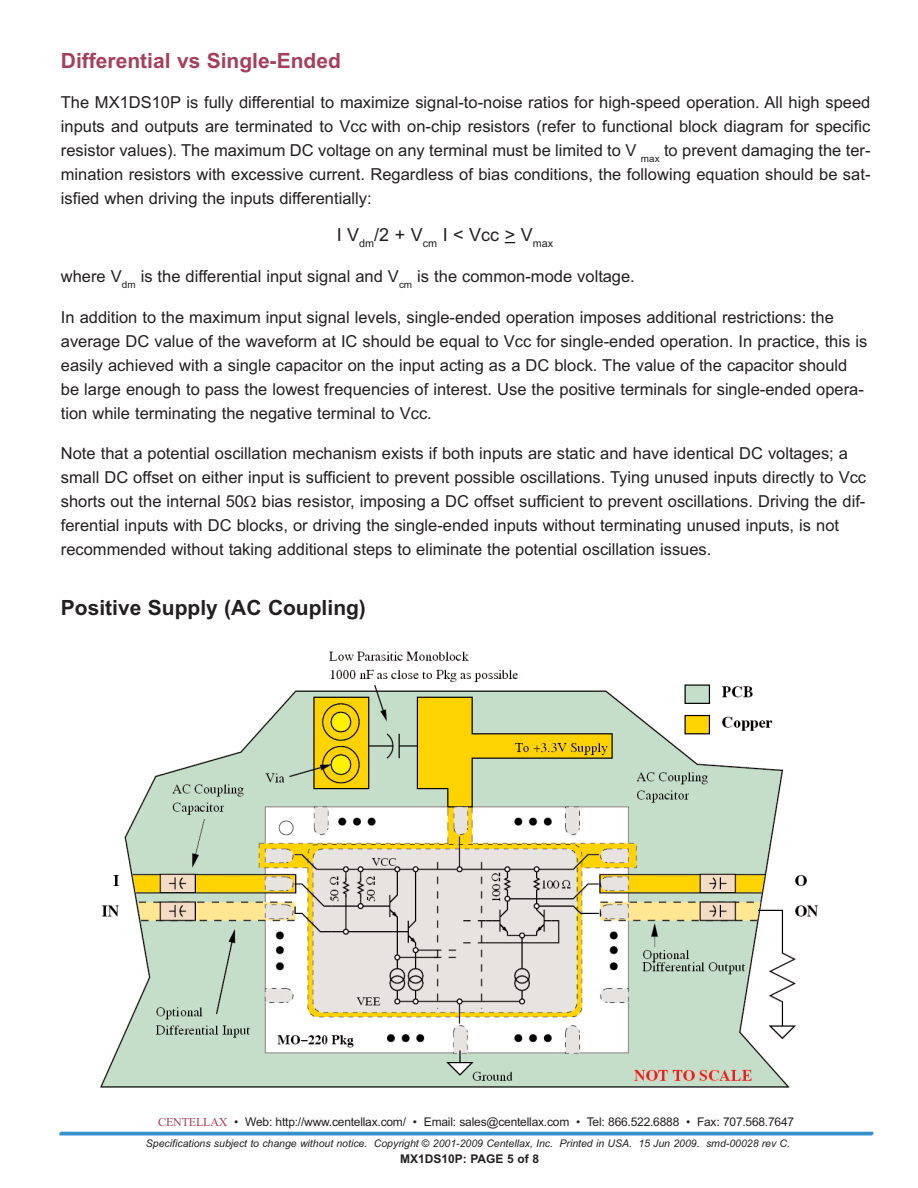
<style>
.page{position:relative;width:918px;height:1188px;background:#fff}
.page>*{position:absolute;margin:0;border:0;box-sizing:border-box;transform-origin:0 0}
.t1{font:700 21px "Arial";color:#a53f5c}
.t2{font:700 21px "Arial";color:#231f20}
.t3{font:18px "Arial";color:#231f20}
.t4{font:16.5px/24px "Arial";color:#231f20}
.t5{font:12px "Arial";letter-spacing:-.015em;color:#231f20}
.t6{font:700 12px "Arial";color:#231f20}
.t7{font:italic 10.5px "Arial";color:#231f20}
.s1{font-family:"Times New Roman";color:#a53f5c}
</style>
<div class="page">
<hr style="left:59px;top:1133px;width:813px;height:3px;background:#3591ca">
<hr style="left:61px;top:1132px;width:812px;height:3px;background:#3591ca">
<img style="left:99px;top:651px;width:719px;height:437px">
<p class="t1" style="left:61px;top:53px;width:282px">Differential vs Single-Ended</p>
<p class="t4" style="left:61px;top:92px;width:811px;text-align:justify">The MX1DS10P is fully differential to maximize signal-to-noise ratios for high-speed operation. All high speed inputs and outputs are terminated to Vcc with on-chip resistors (refer to functional block diagram for specific resistor values). The maximum DC voltage on any terminal must be limited to V <sub>max</sub> to prevent damaging the ter&shy;mination resistors with excessive current. Regardless of bias conditions, the following equation should be sat&shy;isfied when driving the inputs differentially:</p>
<p class="t3" style="left:337px;top:228px;width:218px">I V<sub>dm</sub>/2 + V<sub>cm</sub> I &lt; Vcc &gt; V<sub>max</sub></p>
<p class="t4" style="left:61px;top:266px;width:575px">where V<sub>dm</sub> is the differential input signal and V<sub>cm</sub> is the common-mode voltage.</p>
<p class="t4" style="left:61px;top:306px;width:808px">In addition to the maximum input signal levels, single-ended operation imposes additional restrictions: the average DC value of the waveform at IC should be equal to Vcc for single-ended operation. In practice, this is easily achieved with a single capacitor on the input acting as a DC block. The value of the capacitor should be large enough to pass the lowest frequencies of interest. Use the positive terminals for single-ended opera&shy;tion while terminating the negative terminal to Vcc.</p>
<p class="t4" style="left:61px;top:443px;width:807px">Note that a potential oscillation mechanism exists if both inputs are static and have identical DC voltages; a small DC offset on either input is sufficient to prevent possible oscillations. Tying unused inputs directly to Vcc shorts out the internal 50 bias resistor, imposing a DC offset sufficient to prevent oscillations. Driving the dif&shy;ferential inputs with DC blocks, or driving the single-ended inputs without terminating unused inputs, is not recommended without taking additional steps to eliminate the potential oscillation issues.</p>
<p class="t2" style="left:61px;top:600px;width:307px">Positive Supply (AC Coupling)</p>
<p class="t5" style="left:158px;top:1118px;width:637px"><span class="s1">CENTELLAX</span> • Web: http://www.centellax.com/ • Email: sales@centellax.com • Tel: 866.522.6888 • Fax: 707.568.7647</p>
<p class="t7" style="left:146px;top:1139px;width:646px">Specifications subject to change without notice. Copyright © 2001-2009 Centellax, Inc. Printed in USA. 15 Jun 2009. smd-00028 rev C.</p>
<p class="t6" style="left:400px;top:1155px;width:141px">MX1DS10P: PAGE 5 of 8</p>
</div>
